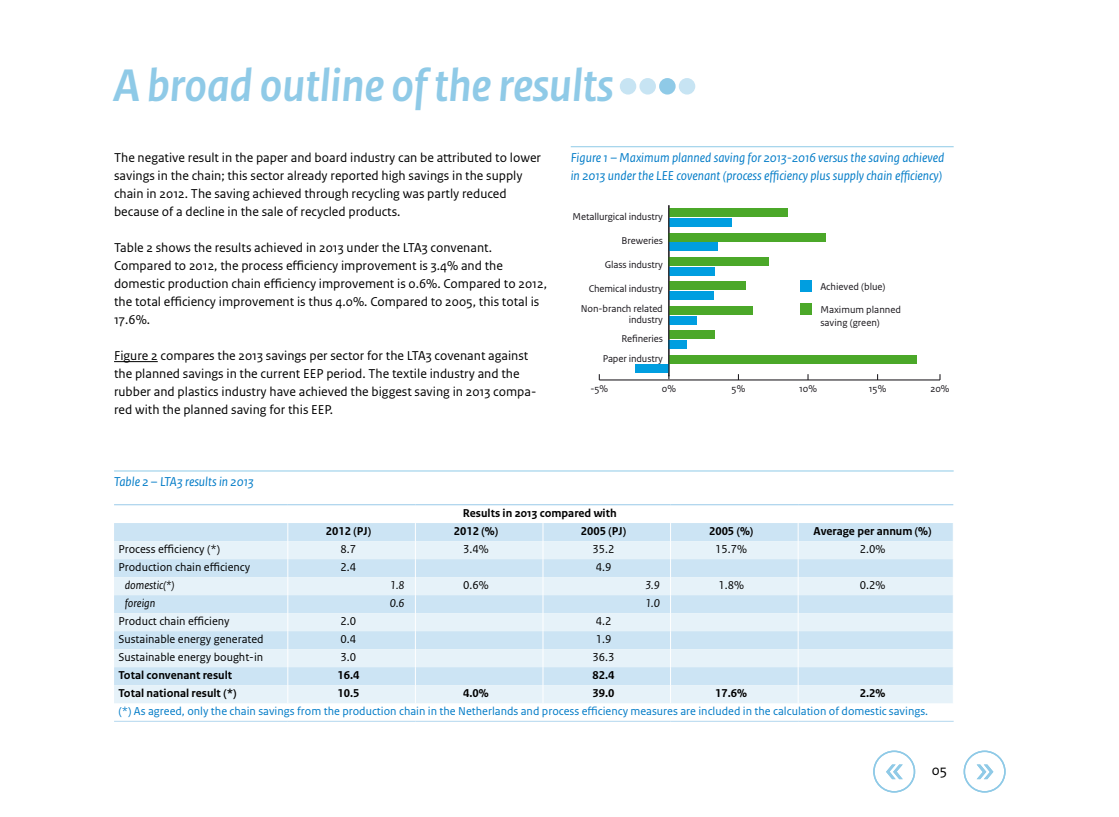
<style>
.page{position:relative;width:1119px;height:817px;background:#fff}
.page>*{position:absolute;margin:0;border:0;box-sizing:border-box;transform-origin:0 0}
.t1{font:italic 700 48px "Rijksoverheid Sans Heading";color:#8fcae7}
.t2{font:15px "Rijksoverheid Sans Text";color:#000}
.t3{font:13.5px/18px "Rijksoverheid Sans Text";color:#000}
.t4{font:italic 13.5px/18px "Rijksoverheid Sans Text";color:#007bc7}
.t5{font:12px "Rijksoverheid Sans Text";color:#000}
.t6{font:700 12px "Rijksoverheid Sans Text";color:#000}
.t7{font:12px "Rijksoverheid Sans Text";color:#007bc7}
.t8{font:italic 12px "Rijksoverheid Sans Text";color:#000}
.t9{font:10.35px/19.4px "Rijksoverheid Sans Text";letter-spacing:-.01em;color:#1a171c;text-align:right}
</style>
<div class="page">
<div style="left:619px;top:78px;width:17px;height:16px;background:#c7e4f3;border-radius:50%"></div>
<div style="left:639px;top:78px;width:17px;height:16px;background:#c7e4f3;border-radius:50%"></div>
<div style="left:659px;top:78px;width:16px;height:16px;background:#8fcae7;border-radius:50%"></div>
<div style="left:678px;top:78px;width:17px;height:16px;background:#c7e4f3;border-radius:50%"></div>
<hr style="left:114px;top:361px;width:44px;height:1px;background:#000">
<hr style="left:599px;top:379px;width:340px;height:1px;background:#1a171c">
<div style="left:668px;top:218px;width:63px;height:9px;background:#009ee0"></div>
<div style="left:668px;top:242px;width:49px;height:9px;background:#009ee0"></div>
<div style="left:668px;top:267px;width:46px;height:8px;background:#009ee0"></div>
<div style="left:668px;top:291px;width:45px;height:9px;background:#009ee0"></div>
<div style="left:668px;top:315px;width:28px;height:9px;background:#009ee0"></div>
<div style="left:668px;top:340px;width:19px;height:9px;background:#009ee0"></div>
<div style="left:635px;top:364px;width:33px;height:9px;background:#009ee0"></div>
<div style="left:668px;top:208px;width:119px;height:9px;background:#4ba829"></div>
<div style="left:668px;top:232px;width:158px;height:9px;background:#4ba829"></div>
<div style="left:668px;top:257px;width:101px;height:9px;background:#4ba829"></div>
<div style="left:668px;top:281px;width:77px;height:9px;background:#4ba829"></div>
<div style="left:668px;top:306px;width:84px;height:8px;background:#4ba829"></div>
<div style="left:668px;top:330px;width:46px;height:9px;background:#4ba829"></div>
<div style="left:668px;top:354px;width:248px;height:9px;background:#4ba829"></div>
<div style="left:800px;top:280px;width:12px;height:11px;background:#009ee0"></div>
<div style="left:800px;top:303px;width:12px;height:12px;background:#4ba829"></div>
<hr style="left:668px;top:205px;width:1px;height:171px;background:#1a171c">
<hr style="left:570px;top:146px;width:383px;height:1px;background:#8fcae7">
<hr style="left:114px;top:470px;width:839px;height:1px;background:#8fcae7">
<div style="left:114px;top:523px;width:838px;height:18px;background:#cce4f4"></div>
<svg style="left:114px;top:541px;width:838px;height:162px;background:#daebf6"></svg>
<svg style="left:287px;top:523px;width:1px;height:180px"></svg>
<svg style="left:415px;top:523px;width:1px;height:180px"></svg>
<svg style="left:542px;top:523px;width:1px;height:180px"></svg>
<svg style="left:670px;top:523px;width:1px;height:180px"></svg>
<svg style="left:797px;top:523px;width:1px;height:180px"></svg>
<hr style="left:114px;top:504px;width:174px;height:1px;background:#99cae9">
<hr style="left:288px;top:504px;width:127px;height:1px;background:#99cae9">
<hr style="left:415px;top:504px;width:128px;height:1px;background:#99cae9">
<hr style="left:543px;top:504px;width:127px;height:1px;background:#99cae9">
<hr style="left:670px;top:504px;width:128px;height:1px;background:#99cae9">
<hr style="left:798px;top:504px;width:155px;height:1px;background:#99cae9">
<svg style="left:952px;top:523px;width:1px;height:180px"></svg>
<hr style="left:114px;top:720px;width:174px;height:1px;background:#b3d7ee">
<hr style="left:288px;top:720px;width:127px;height:1px;background:#b3d7ee">
<hr style="left:415px;top:720px;width:128px;height:1px;background:#b3d7ee">
<hr style="left:543px;top:720px;width:127px;height:1px;background:#b3d7ee">
<hr style="left:670px;top:720px;width:128px;height:1px;background:#b3d7ee">
<hr style="left:798px;top:720px;width:155px;height:1px;background:#b3d7ee">
<div style="left:873px;top:750px;width:42px;height:42px;border:2px solid #8fcae7;border-radius:50%"></div>
<svg style="left:886px;top:764px;width:16px;height:15px"></svg>
<div style="left:963px;top:750px;width:42px;height:42px;border:2px solid #8fcae7;border-radius:50%"></div>
<svg style="left:976px;top:764px;width:17px;height:15px"></svg>
<h1 class="t1" style="left:114px;top:58px;width:501px">A broad outline of the results</h1>
<p class="t3" style="left:114px;top:149px;width:428px">The negative result in the paper and board industry can be attributed to lower savings in the chain; this sector already reported high savings in the supply chain in 2012. The saving achieved through recycling was partly reduced because of a decline in the sale of recycled products.</p>
<p class="t3" style="left:114px;top:239px;width:434px">Table 2 shows the results achieved in 2013 under the LTA3 convenant.<br>Compared to 2012, the process efficiency improvement is 3.4% and the domestic production chain efficiency improvement is 0.6%. Compared to 2012, the total efficiency improvement is thus 4.0%. Compared to 2005, this total is 17.6%.</p>
<p class="t3" style="left:114px;top:347px;width:424px">Figure 2 compares the 2013 savings per sector for the LTA3 covenant against the planned savings in the current EEP period. The textile industry and the rubber and plastics industry have achieved the biggest saving in 2013 compa&shy;red with the planned saving for this EEP.</p>
<p class="t4" style="left:114px;top:473px;width:141px">Table 2 – LTA3 results in 2013</p>
<p class="t4" style="left:570px;top:149px;width:375px">Figure 1 – Maximum planned saving for 2013-2016 versus the saving achieved in 2013 under the LEE covenant (process efficiency plus supply chain efficiency)</p>
<p class="t9" style="left:572px;top:207px;width:92px">Metallurgical industry</p>
<p class="t9" style="left:621px;top:231px;width:43px">Breweries</p>
<p class="t9" style="left:604px;top:255px;width:60px">Glass industry</p>
<p class="t9" style="left:581px;top:278px;width:83px;line-height:20.9px">Chemical industry<br>Non-branch related</p>
<p class="t9" style="left:602px;top:310px;width:62px">industry<br>Re neries<br>Paper industry</p>
<p class="t9" style="left:820px;top:277px;width:67px">Achieved (blue)</p>
<p class="t9" style="left:820px;top:303px;width:82px;line-height:12.5px;text-align:left">Maximum planned saving (green)</p>
<p class="t9" style="left:590px;top:379px;width:19px">-5%</p>
<p class="t9" style="left:661px;top:379px;width:16px">0%</p>
<p class="t9" style="left:731px;top:379px;width:15px">5%</p>
<p class="t9" style="left:799px;top:379px;width:19px">10%</p>
<p class="t9" style="left:868px;top:379px;width:19px">15%</p>
<p class="t9" style="left:930px;top:379px;width:21px">20%</p>
<p class="t6" style="left:463px;top:506px;width:155px">Results in 2013 compared with</p>
<p class="t6" style="left:326px;top:524px;width:47px">2012 (PJ)</p>
<p class="t6" style="left:454px;top:524px;width:46px">2012 (%)</p>
<p class="t6" style="left:581px;top:524px;width:47px">2005 (PJ)</p>
<p class="t6" style="left:709px;top:524px;width:46px">2005 (%)</p>
<p class="t6" style="left:813px;top:524px;width:119px">Average per annum (%)</p>
<p class="t5" style="left:118px;top:542px;width:103px">Process efficiency (*)</p>
<p class="t5" style="left:340px;top:542px;width:17px">8.7</p>
<p class="t5" style="left:463px;top:542px;width:27px">3.4%</p>
<p class="t5" style="left:592px;top:542px;width:24px">35.2</p>
<p class="t5" style="left:715px;top:542px;width:34px">15.7%</p>
<p class="t5" style="left:859px;top:542px;width:27px">2.0%</p>
<p class="t5" style="left:118px;top:560px;width:133px">Production chain efficiency</p>
<p class="t5" style="left:340px;top:560px;width:17px">2.4</p>
<p class="t5" style="left:595px;top:560px;width:17px">4.9</p>
<p class="t8" style="left:125px;top:578px;width:51px">domestic(*)</p>
<p class="t8" style="left:390px;top:578px;width:16px">1.8</p>
<p class="t5" style="left:463px;top:578px;width:27px">0.6%</p>
<p class="t8" style="left:645px;top:578px;width:16px">3.9</p>
<p class="t5" style="left:718px;top:578px;width:27px">1.8%</p>
<p class="t5" style="left:859px;top:578px;width:27px">0.2%</p>
<p class="t8" style="left:125px;top:596px;width:32px">foreign</p>
<p class="t8" style="left:390px;top:596px;width:16px">0.6</p>
<p class="t8" style="left:645px;top:596px;width:16px">1.0</p>
<p class="t5" style="left:118px;top:614px;width:113px">Product chain efficieny</p>
<p class="t5" style="left:340px;top:614px;width:17px">2.0</p>
<p class="t5" style="left:595px;top:614px;width:17px">4.2</p>
<p class="t5" style="left:118px;top:632px;width:147px">Sustainable energy generated</p>
<p class="t5" style="left:340px;top:632px;width:17px">0.4</p>
<p class="t5" style="left:595px;top:632px;width:17px">1.9</p>
<p class="t5" style="left:118px;top:650px;width:146px">Sustainable energy bought-in</p>
<p class="t5" style="left:340px;top:650px;width:17px">3.0</p>
<p class="t5" style="left:592px;top:650px;width:24px">36.3</p>
<p class="t6" style="left:118px;top:668px;width:115px">Total convenant result</p>
<p class="t6" style="left:337px;top:668px;width:24px">16.4</p>
<p class="t6" style="left:592px;top:668px;width:24px">82.4</p>
<p class="t6" style="left:118px;top:686px;width:120px">Total national result (*)</p>
<p class="t6" style="left:337px;top:686px;width:24px">10.5</p>
<p class="t6" style="left:463px;top:686px;width:27px">4.0%</p>
<p class="t6" style="left:592px;top:686px;width:24px">39.0</p>
<p class="t6" style="left:715px;top:686px;width:33px">17.6%</p>
<p class="t6" style="left:859px;top:686px;width:27px">2.2%</p>
<p class="t7" style="left:118px;top:704px;width:811px">(*) As agreed, only the chain savings from the production chain in the Netherlands and process efficiency measures are included in the calculation of domestic savings.</p>
<p class="t2" style="left:931px;top:761px;width:17px">05</p>
</div>
